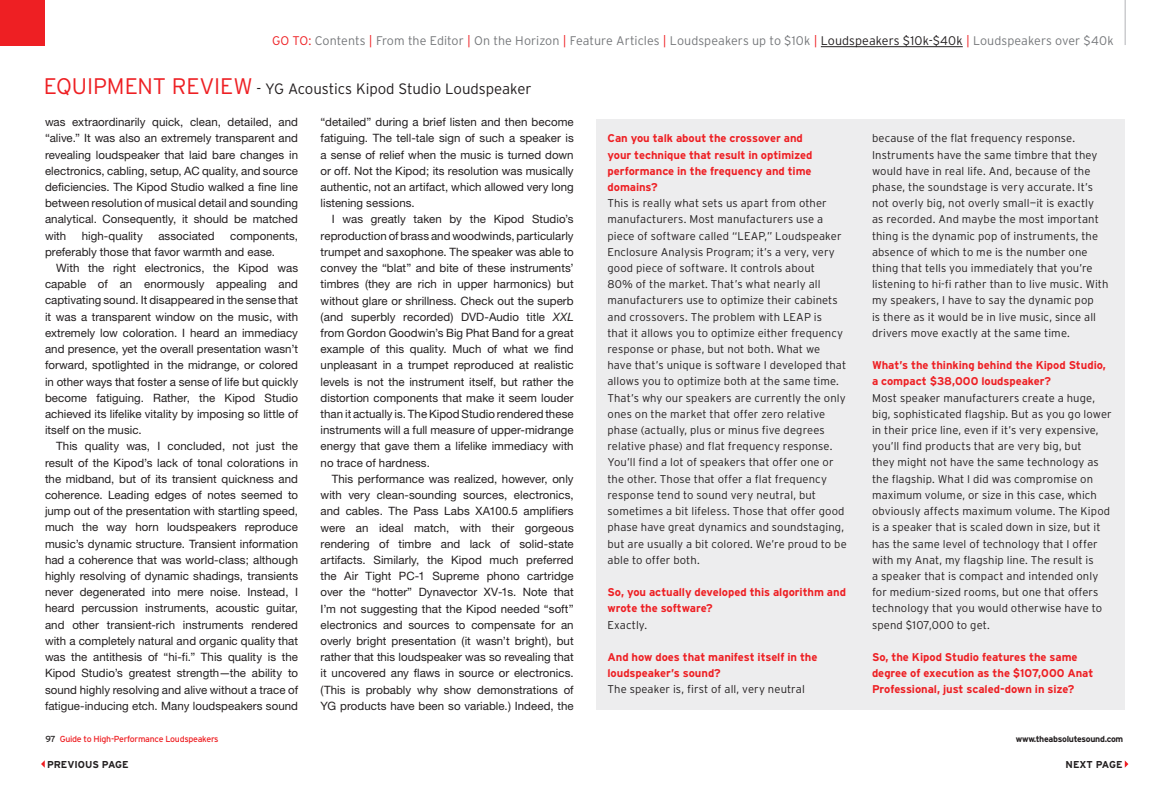
<style>
.page{position:relative;width:1170px;height:788px;background:#fff}
.page>*{position:absolute;margin:0;border:0;box-sizing:border-box;transform-origin:0 0}
.t1{font:300 22.5px "Interstate";letter-spacing:-.005em;color:#ee1f23}
.t2{font:300 15px "Interstate";letter-spacing:-.005em;color:#231f20}
.t3{font:300 12.5px "Interstate";letter-spacing:.005em;color:#76787b}
.t4{font:11.5px/16.2px "Helvetica Neue";letter-spacing:.005em;color:#231f20;text-align:justify}
.t5{font:300 11.25px/16.2px "Interstate";letter-spacing:.01em;color:#231f20}
.t6{font:700 11.25px/16.2px "Interstate";letter-spacing:-.005em;color:#ee1f23}
.t7{font:700 10px "Interstate";color:#231f20}
.t8{font:8.75px "Interstate";letter-spacing:-.03em;color:#ee1f23}
.t9{font:700 8.75px "Interstate";letter-spacing:-.03em;color:#231f20}
.s1{color:#ee1f23}
.s2{color:#231f20}
.s3{font-style:italic}
</style>
<div class="page">
<svg style="left:1125px;top:760px;width:3px;height:7px"></svg>
<svg style="left:41px;top:760px;width:4px;height:7px"></svg>
<div style="left:0;top:0;width:45px;height:45px;background:#ee1f23"></div>
<hr style="left:1125px;top:0;width:1px;height:45px;background:#b2b3b7">
<hr style="left:821px;top:46px;width:142px;height:1px;background:#231f20">
<div style="left:596px;top:119px;width:529px;height:590px;background:#ededee"></div>
<p class="t3" style="left:272px;top:34px;width:843px"><span class="s1">go to:</span> Contents <span class="s1">|</span> From the Editor <span class="s1">|</span> On the Horizon <span class="s1">|</span> Feature Articles <span class="s1">|</span> Loudspeakers up to $10k <span class="s1">|</span> <span class="s2">Loudspeakers $10k-$40k</span> <span class="s1">|</span> Loudspeakers over $40k</p>
<h1 class="t1" style="left:44px;top:73px;width:184px">EQUIPM ENT review</h1>
<h2 class="t2" style="left:257px;top:80px;width:276px">- YG Acoustics Kipod Studio Loudspeaker</h2>
<p class="t4" style="left:45px;top:114px;width:255px">was extraordinarily quick, clean, detailed, and “alive.” It was also an extremely transparent and revealing loudspeaker that laid bare changes in electronics, cabling, setup, AC quality, and source deficiencies. The Kipod Studio walked a fine line between resolution of musical detail and sounding analytical. Consequently, it should be matched with</p>
<p class="t4" style="left:321px;top:114px;width:255px">“detailed” during a brief listen and then become fatiguing. The tell-tale sign of such a speaker is a sense of relief when the music is turned down or off. Not the Kipod; its resolution was musically authentic, not an artifact, which allowed very long listening sessions.</p>
<p class="t4" style="left:321px;top:211px;width:255px;text-indent:11px">I was greatly taken by the Kipod Studio’s reproduction of brass and woodwinds, particularly trumpet and saxophone. The speaker was able to convey the “blat” and bite of these instruments’ timbres (they are rich in upper harmonics) but without glare or shrillness. Check out the superb (and superbly recorded) DVD-Audio title <span class="s3">XXL </span>from Gordon Goodwin’s Big Phat Band for a great example of this quality. Much of what we find unpleasant in a trumpet reproduced at realistic levels is not the instrument itself, but rather the distortion components that make it seem louder than it actually is. The Kipod Studio rendered these instruments will a full measure of upper-midrange energy that gave them a lifelike immediacy with no trace of hardness.</p>
<p class="t4" style="left:321px;top:470px;width:255px;text-indent:11px">This performance was realized, however, only with very clean-sounding sources, electronics, and cables. The Pass Labs XA100.5 amplifiers were an ideal match, with their gorgeous rendering of timbre and lack of solid-state artifacts. Similarly, the Kipod much preferred the Air Tight PC-1 Supreme phono cartridge over the “hotter” Dynavector XV-1s. Note that I’m not suggesting that the Kipod needed “soft” electronics and sources to compensate for an overly bright presentation (it wasn’t bright), but rather that this loudspeaker was so revealing that it uncovered any flaws in source or electronics. (This is probably why show demonstrations of YG products have been so variable.) Indeed, the</p>
<p class="t4" style="left:82px;top:227px;width:62px">high-quality</p>
<p class="t4" style="left:158px;top:227px;width:58px">associated</p>
<p class="t4" style="left:45px;top:227px;width:255px;text-indent:185px">components, preferably those that favor warmth and ease.</p>
<p class="t4" style="left:45px;top:259px;width:255px;text-indent:11px">With the right electronics, the Kipod was capable of an enormously appealing and captivating sound. It disappeared in the sense that it was a transparent window on the music, with extremely low coloration. I heard an immediacy and presence, yet the overall presentation wasn’t forward, spotlighted in the midrange, or colored in other ways that foster a sense of life but quickly become fatiguing. Rather, the Kipod Studio achieved its lifelike vitality by imposing so little of itself on the music.</p>
<p class="t4" style="left:45px;top:438px;width:255px;text-indent:11px">This quality was, I concluded, not just the result of the Kipod’s lack of tonal colorations in the midband, but of its transient quickness and coherence. Leading edges of notes seemed to jump out of the presentation with startling speed, much the way horn loudspeakers reproduce music’s dynamic structure. Transient information had a coherence that was world-class; although highly resolving of dynamic shadings, transients never degenerated into mere noise. Instead, I heard percussion instruments, acoustic guitar, and other transient-rich instruments rendered with a completely natural and organic quality that was the antithesis of “hi-fi.” This quality is the Kipod Studio’s greatest strength—the ability to sound highly resolving and alive without a trace of fatigue-inducing etch. Many loudspeakers sound</p>
<p class="t6" style="left:607px;top:130px;width:207px">Can you talk about the crossover and your technique that result in optimized performance in the frequency and time domains?</p>
<p class="t5" style="left:607px;top:195px;width:241px">This is really what sets us apart from other manufacturers. Most manufacturers use a piece of software called “LEAP,” Loudspeaker Enclosure Analysis Program; it’s a very, very good piece of software. It controls about<br>80% of the market. That’s what nearly all manufacturers use to optimize their cabinets and crossovers. The problem with LEAP is<br>that it allows you to optimize either frequency response or phase, but not both. What we have that’s unique is software I developed that allows you to optimize both at the same time.<br>That’s why our speakers are currently the only ones on the market that offer zero relative phase (actually, plus or minus five degrees relative phase) and flat frequency response.<br>You’ll find a lot of speakers that offer one or the other. Those that offer a flat frequency response tend to sound very neutral, but sometimes a bit lifeless. Those that offer good phase have great dynamics and soundstaging, but are usually a bit colored. We’re proud to be able to offer both.</p>
<p class="t6" style="left:607px;top:584px;width:240px">So, you actually developed this algorithm and wrote the software?</p>
<p class="t5" style="left:607px;top:616px;width:41px">Exactly.</p>
<p class="t6" style="left:607px;top:648px;width:212px">And how does that manifest itself in the loudspeaker’s sound?</p>
<p class="t5" style="left:607px;top:681px;width:199px">The speaker is, first of all, very neutral</p>
<p class="t5" style="left:872px;top:130px;width:238px">because of the flat frequency response.<br>Instruments have the same timbre that they would have in real life. And, because of the phase, the soundstage is very accurate. It’s not overly big, not overly small—it is exactly<br>as recorded. And maybe the most important thing is the dynamic pop of instruments, the absence of which to me is the number one thing that tells you immediately that you’re listening to hi-fi rather than to live music. With my speakers, I have to say the dynamic pop<br>is there as it would be in live music, since all drivers move exactly at the same time.</p>
<p class="t6" style="left:872px;top:357px;width:235px">What’s the thinking behind the Kipod Studio, a compact $38,000 loudspeaker?</p>
<p class="t5" style="left:872px;top:389px;width:241px">Most speaker manufacturers create a huge, big, sophisticated flagship. But as you go lower in their price line, even if it’s very expensive, you’ll find products that are very big, but<br>they might not have the same technology as the flagship. What I did was compromise on maximum volume, or size in this case, which obviously affects maximum volume. The Kipod is a speaker that is scaled down in size, but it has the same level of technology that I offer with my Anat, my flagship line. The result is<br>a speaker that is compact and intended only for medium-sized rooms, but one that offers technology that you would otherwise have to spend $107,000 to get.</p>
<p class="t6" style="left:872px;top:648px;width:223px">So, the Kipod Studio features the same degree of execution as the $107,000 Anat<br>Professional, just scaled-down in size?</p>
<p class="t8" style="left:45px;top:734px;width:175px"><span class="s2">97</span> Guide to High-Performance Loudspeakers</p>
<p class="t9" style="left:1016px;top:734px;width:109px">www.theabsolutesound.com</p>
<p class="t7" style="left:47px;top:758px;width:35px">previous</p>
<p class="t7" style="left:102px;top:758px;width:27px">page</p>
<p class="t7" style="left:1066px;top:758px;width:57px">NEXT page</p>
</div>
